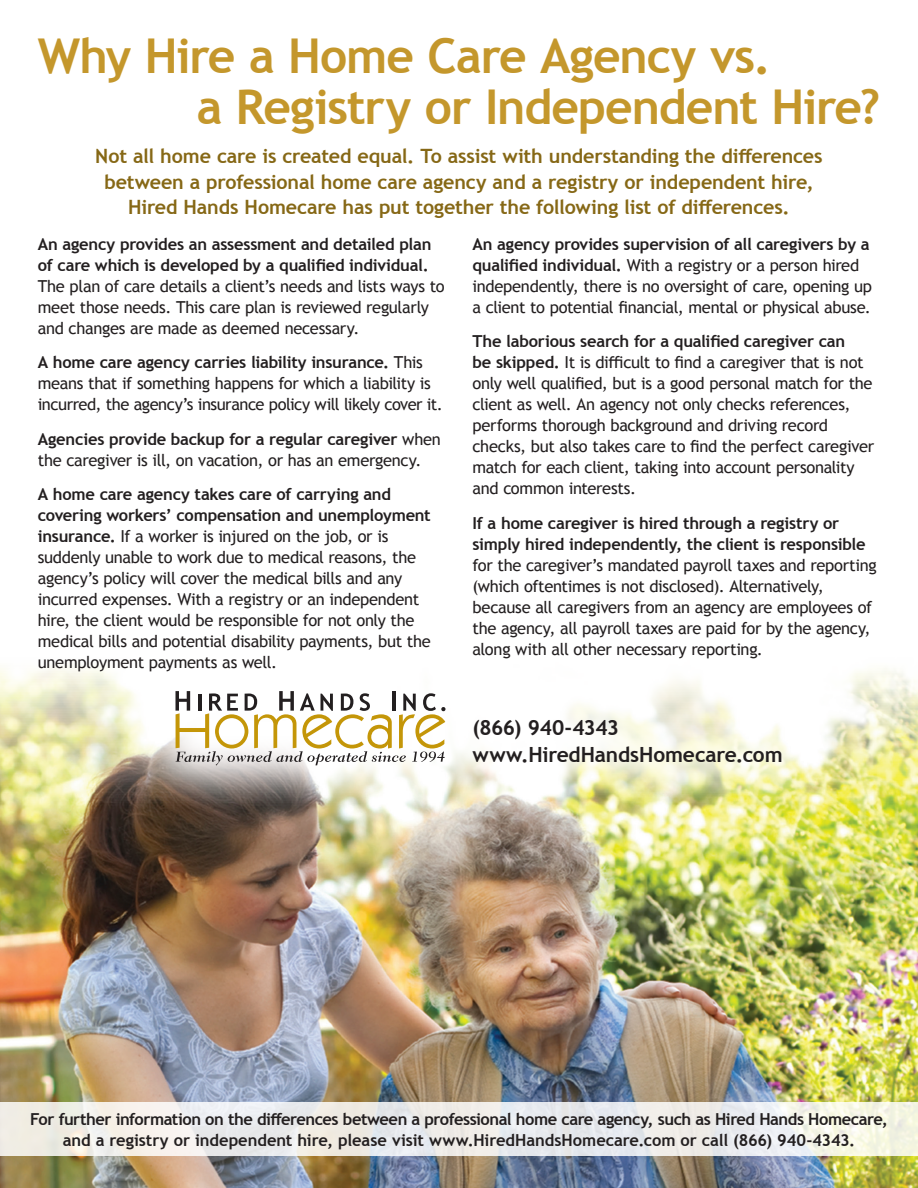
<style>
.page{position:relative;width:918px;height:1188px;background:#fff}
.page>*{position:absolute;margin:0;border:0;box-sizing:border-box;transform-origin:0 0}
.t1{font:700 48px "Trebuchet MS";letter-spacing:-.025em;color:#c4972c}
.Lines{font:700 20.85px/26.8px "Trebuchet MS";letter-spacing:-.01em;color:#231f20}
.t2{font:700 19.65px "Trebuchet MS";letter-spacing:-.01em;color:#866816}
.Body_Text{font:16.5px/21px "Trebuchet MS";letter-spacing:-.02em;color:#231f20}
.t3{font:700 16.5px "Trebuchet MS";letter-spacing:-.025em;color:#231f20}
.t4{font:700 16.5px "Trebuchet MS";letter-spacing:-.005em;color:#231f20}
.s1{font-weight:700}
</style>
<div class="page">
<img style="left:0;top:665px;width:918px;height:523px">
<svg style="left:0;top:1102px;width:918px;height:54px;background:#edede9"></svg>
<svg style="left:124px;top:665px;width:707px;height:149px"></svg>
<svg style="left:176px;top:691px;width:269px;height:75px"></svg>
<p class="t1" style="left:38px;top:26px;width:735px">Why Hire a Home Care Agency vs.</p>
<p class="t1" style="left:197px;top:77px;width:685px">a Registry or Independent Hire?</p>
<p class="t2" style="left:95px;top:144px;width:729px">Not all home care is created equal. To assist with understanding the differences</p>
<p class="t2" style="left:104px;top:169px;width:711px">between a professional home care agency and a registry or independent hire,</p>
<p class="t2" style="left:128px;top:195px;width:663px">Hired Hands Homecare has put together the following list of differences.</p>
<p class="Body_Text" style="left:38px;top:233px;width:408px"><span class="s1">An agency provides an assessment and detailed plan of care which is developed by a qualified individual.<br></span>The plan of care details a client’s needs and lists ways to meet those needs. This care plan is reviewed regularly and changes are made as deemed necessary.</p>
<p class="Body_Text" style="left:38px;top:352px;width:406px"><span class="s1">A home care agency carries liability insurance.</span> This means that if something happens for which a liability is incurred, the agency’s insurance policy will likely cover it.</p>
<p class="Body_Text" style="left:38px;top:428px;width:405px"><span class="s1">Agencies provide backup for a regular caregiver</span> when the caregiver is ill, on vacation, or has an emergency.</p>
<p class="Body_Text" style="left:38px;top:484px;width:395px"><span class="s1">A home care agency takes care of carrying and covering workers’ compensation and unemployment insurance.</span> If a worker is injured on the job, or is suddenly unable to work due to medical reasons, the agency’s policy will cover the medical bills and any incurred expenses. With a registry or an independent hire, the client would be responsible for not only the medical bills and potential disability payments, but the unemployment payments as well.</p>
<p class="Body_Text" style="left:472px;top:233px;width:401px"><span class="s1">An agency provides supervision of all caregivers by a qualified individual.</span> With a registry or a person hired independently, there is no oversight of care, opening up a client to potential financial, mental or physical abuse.</p>
<p class="Body_Text" style="left:472px;top:331px;width:403px"><span class="s1">The laborious search for a qualified caregiver can<br>be skipped.</span> It is difficult to find a caregiver that is not only well qualified, but is a good personal match for the client as well. An agency not only checks references, performs thorough background and driving record checks, but also takes care to find the perfect caregiver match for each client, taking into account personality and common interests.</p>
<p class="Body_Text" style="left:472px;top:512px;width:406px"><span class="s1">If a home caregiver is hired through a registry or simply hired independently, the client is responsible </span>for the caregiver’s mandated payroll taxes and reporting (which oftentimes is not disclosed). Alternatively, because all caregivers from an agency are employees of the agency, all payroll taxes are paid for by the agency, along with all other necessary reporting.</p>
<p class="Lines" style="left:472px;top:714px;width:312px">(866) 940-4343 www.HiredHandsHomecare.com</p>
<p class="t3" style="left:30px;top:1109px;width:859px">For further information on the differences between a professional home care agency, such as Hired Hands Homecare,</p>
<p class="t4" style="left:63px;top:1130px;width:794px">and a registry or independent hire, please visit www.HiredHandsHomecare.com or call (866) 940-4343.</p>
</div>
